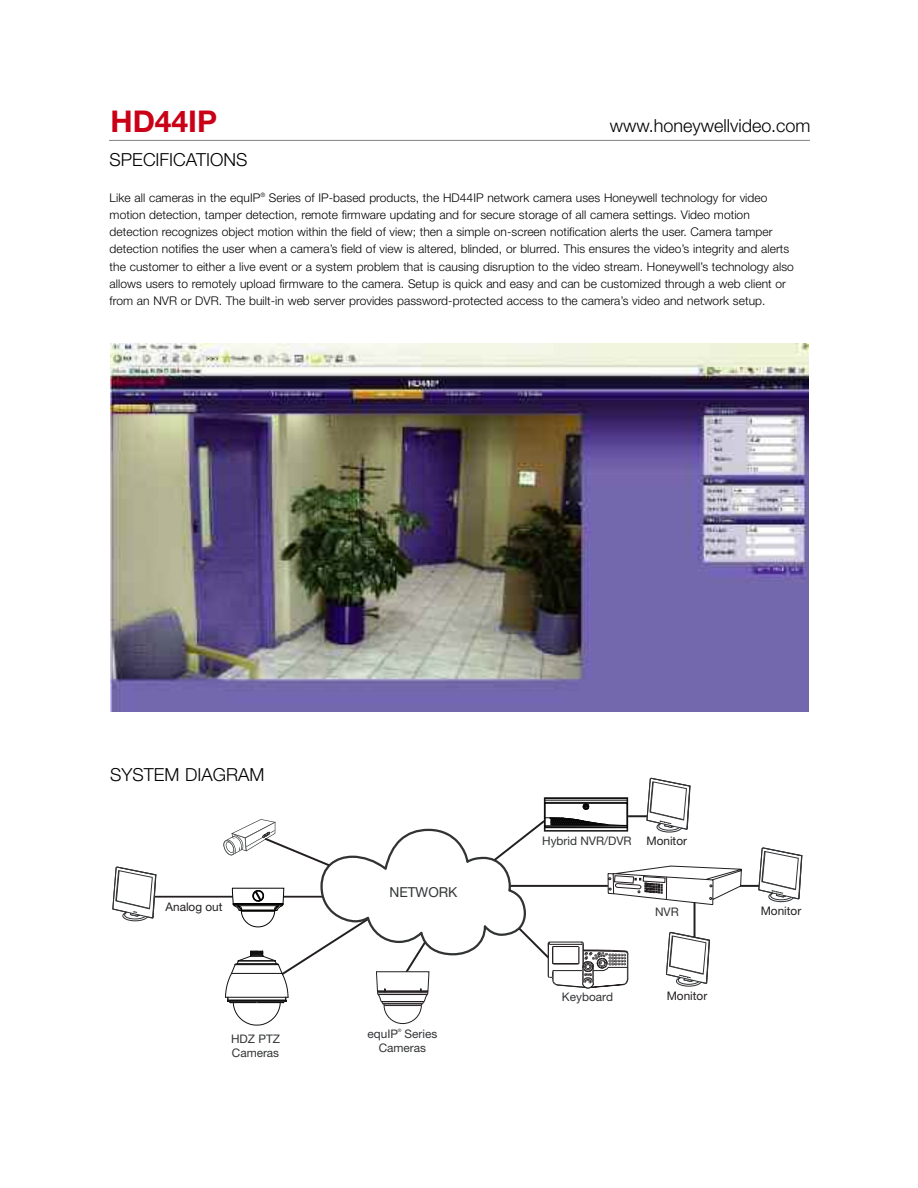
<style>
.page{position:relative;width:918px;height:1188px;background:#fff}
.page>*{position:absolute;margin:0;border:0;box-sizing:border-box;transform-origin:0 0}
.t1{font:700 30px "Helvetica Neue";color:#ca0016}
.t2{font:300 18px "Helvetica Neue";color:#000}
.t3{font:13.8px "Helvetica Neue";color:#323436}
.t4{font:300 12px/17.2px "Helvetica Neue";letter-spacing:.005em;color:#000}
.t5{font:11.85px/14.1px "Helvetica Neue";color:#323436}
.t6{font:11.85px "Helvetica Neue";color:#231f20}
.t7{font:4.65px "Helvetica Neue";color:#323436}
</style>
<div class="page">
<hr style="left:109px;top:140px;width:701px;height:1px;background:#808080">
<img style="left:110px;top:343px;width:698px;height:368px">
<hr style="left:154px;top:896px;width:79px;height:2px;background:#231f20">
<svg style="left:112px;top:866px;width:45px;height:56px"></svg>
<svg style="left:223px;top:778px;width:580px;height:248px"></svg>
<hr style="left:234px;top:905px;width:48px;height:1px;background:#040503">
<hr style="left:233px;top:904px;width:50px;height:1px;background:#040503">
<hr style="left:239px;top:910px;width:38px;height:1px;background:#040503">
<hr style="left:233px;top:903px;width:50px;height:1px;background:#040503">
<h1 class="t1" style="left:110px;top:110px;width:108px">HD44IP</h1>
<h2 class="t2" style="left:610px;top:119px;width:202px">www.honeywellvideo.com</h2>
<h2 class="t2" style="left:110px;top:153px;width:139px">SPECIFICATIONS</h2>
<p class="t4" style="left:110px;top:190px;width:686px">Like all cameras in the equIP<sup>®</sup> Series of IP-based products, the HD44IP network camera uses Honeywell technology for video motion detection, tamper detection, remote firmware updating and for secure storage of all camera settings. Video motion detection recognizes object motion within the field of view; then a simple on-screen notification alerts the user. Camera tamper detection notifies the user when a camera’s field of view is altered, blinded, or blurred. This ensures the video’s integrity and alerts the customer to either a live event or a system problem that is causing disruption to the video stream. Honeywell’s technology also allows users to remotely upload firmware to the camera. Setup is quick and easy and can be customized through a web client or from an NVR or DVR. The built-in web server provides password-protected access to the camera’s video and network setup.</p>
<h2 class="t2" style="left:110px;top:768px;width:156px">SYSTEM DIAGRAM</h2>
<p class="t6" style="left:165px;top:903px;width:58px">Analog out</p>
<p class="t3" style="left:389px;top:887px;width:70px">NETWORK</p>
<p class="t5" style="left:231px;top:1033px;width:50px">HDZ PTZ<br>Cameras</p>
<p class="t5" style="left:367px;top:1027px;width:71px;text-align:center">equIP Series<br>Cameras</p>
<p class="t7" style="left:398px;top:1029px;width:5px">®</p>
<p class="t5" style="left:542px;top:835px;width:91px">Hybrid NVR/DVR</p>
<p class="t6" style="left:646px;top:837px;width:42px">Monitor</p>
<p class="t5" style="left:655px;top:905px;width:25px">NVR</p>
<p class="t5" style="left:562px;top:991px;width:53px">Keyboard</p>
<p class="t6" style="left:667px;top:992px;width:42px">Monitor</p>
<p class="t6" style="left:761px;top:906px;width:42px">Monitor</p>
</div>
